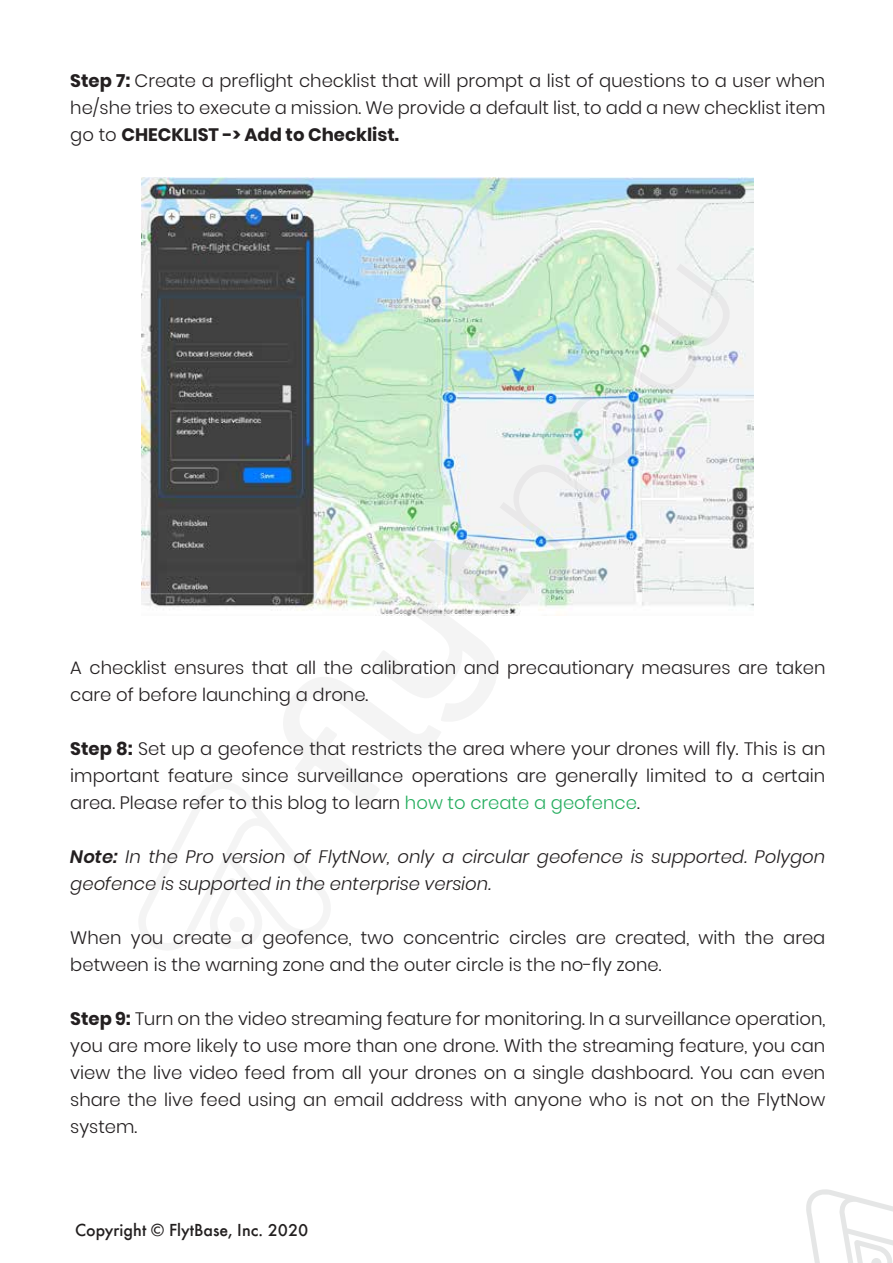
<style>
.page{position:relative;width:893px;height:1263px;background:#fff}
.page>*{position:absolute;margin:0;border:0;box-sizing:border-box;transform-origin:0 0}
.t1{font:300 18px/27px "Poppins";color:#231f20;text-align:justify}
.t2{font:italic 300 18px/27px "Poppins";color:#231f20}
.t3{font:500 18px "Futura";color:#221f1f}
.s1{font-weight:700}
.s2{color:#27ae60}
.s3{font-weight:600}
</style>
<div class="page">
<img style="left:141px;top:178px;width:613px;height:437px">
<svg style="left:139px;top:536px;width:393px;height:414px"></svg>
<svg style="left:806px;top:1189px;width:87px;height:74px"></svg>
<p class="t1" style="left:70px;top:67px;width:757px"><span class="s1">Step 7:</span> Create a preflight checklist that will prompt a list of questions to a user when he/she tries to execute a mission. We provide a default list, to add a new checklist item go to <span class="s1">CHECKLIST -&gt; Add to Checklist.</span></p>
<p class="t1" style="left:70px;top:654px;width:757px">A checklist ensures that all the calibration and precautionary measures are taken care of before launching a drone.</p>
<p class="t1" style="left:70px;top:735px;width:757px"><span class="s1">Step 8:</span> Set up a geofence that restricts the area where your drones will fly. This is an important feature since surveillance operations are generally limited to a certain area. Please refer to this blog to learn <span class="s2">how to create a geofence</span>.</p>
<p class="t2" style="left:70px;top:843px;width:756px"><span class="s3">Note:</span> In the Pro version of FlytNow, only a circular geofence is supported. Polygon geofence is supported in the enterprise version.</p>
<p class="t1" style="left:70px;top:924px;width:757px">When you create a geofence, two concentric circles are created, with the area between is the warning zone and the outer circle is the no-fly zone.</p>
<p class="t1" style="left:70px;top:1005px;width:757px"><span class="s1">Step 9:</span> Turn on the video streaming feature for monitoring. In a surveillance operation, you are more likely to use more than one drone. With the streaming feature, you can view the live video feed from all your drones on a single dashboard. You can even share the live feed using an email address with anyone who is not on the FlytNow system.</p>
<p class="t3" style="left:75px;top:1216px;width:235px">Copyright © FlytBase, Inc. 2020</p>
</div>
